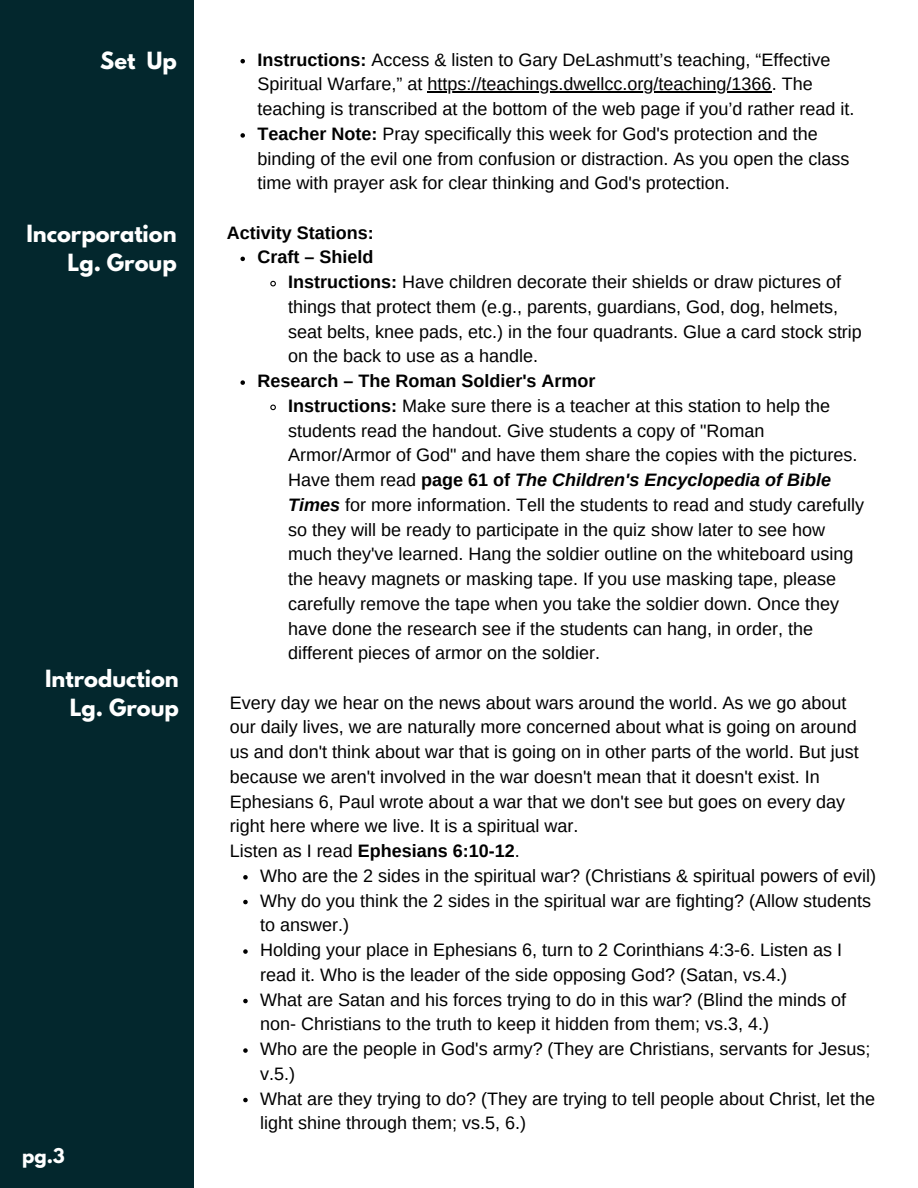
<style>
.page{position:relative;width:918px;height:1188px;background:#fff}
.page>*{position:absolute;margin:0;border:0;box-sizing:border-box;transform-origin:0 0}
.t1{font:700 21px/29.2px "League Spartan";color:#fff;text-align:right}
.t2{font:18px/24.8px "Arimo";color:#000}
.t3{font:700 18px "Arimo";color:#000}
.t4{font:700 18px "League Spartan";color:#fff}
.s1{font-weight:700}
.s2{font-weight:700;font-style:italic}
.s3{font-weight:400}
</style>
<div class="page">
<div style="left:0;top:0;width:194px;height:1188px;background:#03272d"></div>
<svg style="left:240px;top:59px;width:5px;height:4px"></svg>
<hr style="left:428px;top:92px;width:344px;height:1px;background:#000">
<svg style="left:240px;top:133px;width:5px;height:5px"></svg>
<svg style="left:240px;top:257px;width:5px;height:4px"></svg>
<svg style="left:270px;top:280px;width:6px;height:7px"></svg>
<svg style="left:240px;top:380px;width:5px;height:5px"></svg>
<svg style="left:270px;top:404px;width:6px;height:7px"></svg>
<svg style="left:243px;top:875px;width:5px;height:5px"></svg>
<svg style="left:243px;top:900px;width:5px;height:4px"></svg>
<svg style="left:243px;top:949px;width:5px;height:5px"></svg>
<svg style="left:243px;top:999px;width:5px;height:4px"></svg>
<svg style="left:243px;top:1048px;width:5px;height:5px"></svg>
<svg style="left:243px;top:1098px;width:5px;height:4px"></svg>
<p class="t1" style="left:100px;top:48px;width:78px">Set Up</p>
<h1 class="t1" style="left:26px;top:221px;width:152px">Incorporation<br>Lg. Group</h1>
<p class="t1" style="left:45px;top:666px;width:135px">Introduction<br>Lg. Group</p>
<h1 class="t4" style="left:22px;top:1146px;width:44px">pg.3</h1>
<h2 class="t2" style="left:258px;top:47px;width:574px"><span class="s1">Instructions:</span> Access &amp; listen to Gary DeLashmutt’s teaching, “Effective<br>Spiritual Warfare,” at https://teachings.dwellcc.org/teaching/1366. The</h2>
<h1 class="t2" style="left:258px;top:97px;width:598px">teaching is transcribed at the bottom of the web page if you’d rather read it.<br><span class="s1">Teacher Note:</span> Pray specifically this week for God's protection and the binding of the evil one from confusion or distraction. As you open the class</h1>
<p class="t2" style="left:258px;top:171px;width:474px">time with prayer ask for clear thinking and God's protection.</p>
<h2 class="t3" style="left:227px;top:222px;width:148px">Activity Stations:</h2>
<p class="t3" style="left:258px;top:247px;width:117px">Craft – Shield</p>
<p class="t2" style="left:288px;top:270px;width:575px"><span class="s1">Instructions:</span> Have children decorate their shields or draw pictures of things that protect them (e.g., parents, guardians, God, dog, helmets, seat belts, knee pads, etc.) in the four quadrants. Glue a card stock strip on the back to use as a handle.</p>
<p class="t3" style="left:258px;top:371px;width:340px">Research – The Roman Soldier's Armor</p>
<p class="t2" style="left:288px;top:393px;width:577px"><span class="s1">Instructions:</span> Make sure there is a teacher at this station to help the students read the handout. Give students a copy of "Roman Armor/Armor of God" and have them share the copies with the pictures.<br>Have them read <span class="s1">page 61 of</span> <span class="s2">The Children's Encyclopedia of Bible Times</span> for more information. Tell the students to read and study carefully so they will be ready to participate in the quiz show later to see how much they've learned. Hang the soldier outline on the whiteboard using the heavy magnets or masking tape. If you use masking tape, please carefully remove the tape when you take the soldier down. Once they have done the research see if the students can hang, in order, the different pieces of armor on the soldier.</p>
<p class="t2" style="left:230px;top:690px;width:631px">Every day we hear on the news about wars around the world. As we go about our daily lives, we are naturally more concerned about what is going on around us and don't think about war that is going on in other parts of the world. But just because we aren't involved in the war doesn't mean that it doesn't exist. In Ephesians 6, Paul wrote about a war that we don't see but goes on every day right here where we live. It is a spiritual war.</p>
<p class="t3" style="left:230px;top:841px;width:292px"><span class="s3">Listen as I read</span> Ephesians 6:10-12<span class="s3">.</span></p>
<p class="t2" style="left:260px;top:863px;width:617px">Who are the 2 sides in the spiritual war? (Christians &amp; spiritual powers of evil)</p>
<p class="t2" style="left:260px;top:888px;width:612px">Why do you think the 2 sides in the spiritual war are fighting? (Allow students to answer.)</p>
<p class="t2" style="left:260px;top:937px;width:583px">Holding your place in Ephesians 6, turn to 2 Corinthians 4:3-6. Listen as I read it. Who is the leader of the side opposing God? (Satan, vs.4.)</p>
<p class="t2" style="left:260px;top:987px;width:587px">What are Satan and his forces trying to do in this war? (Blind the minds of non- Christians to the truth to keep it hidden from them; vs.3, 4.)</p>
<p class="t2" style="left:260px;top:1036px;width:612px">Who are the people in God's army? (They are Christians, servants for Jesus; v.5.)</p>
<p class="t2" style="left:260px;top:1086px;width:616px">What are they trying to do? (They are trying to tell people about Christ, let the light shine through them; vs.5, 6.)</p>
</div>
